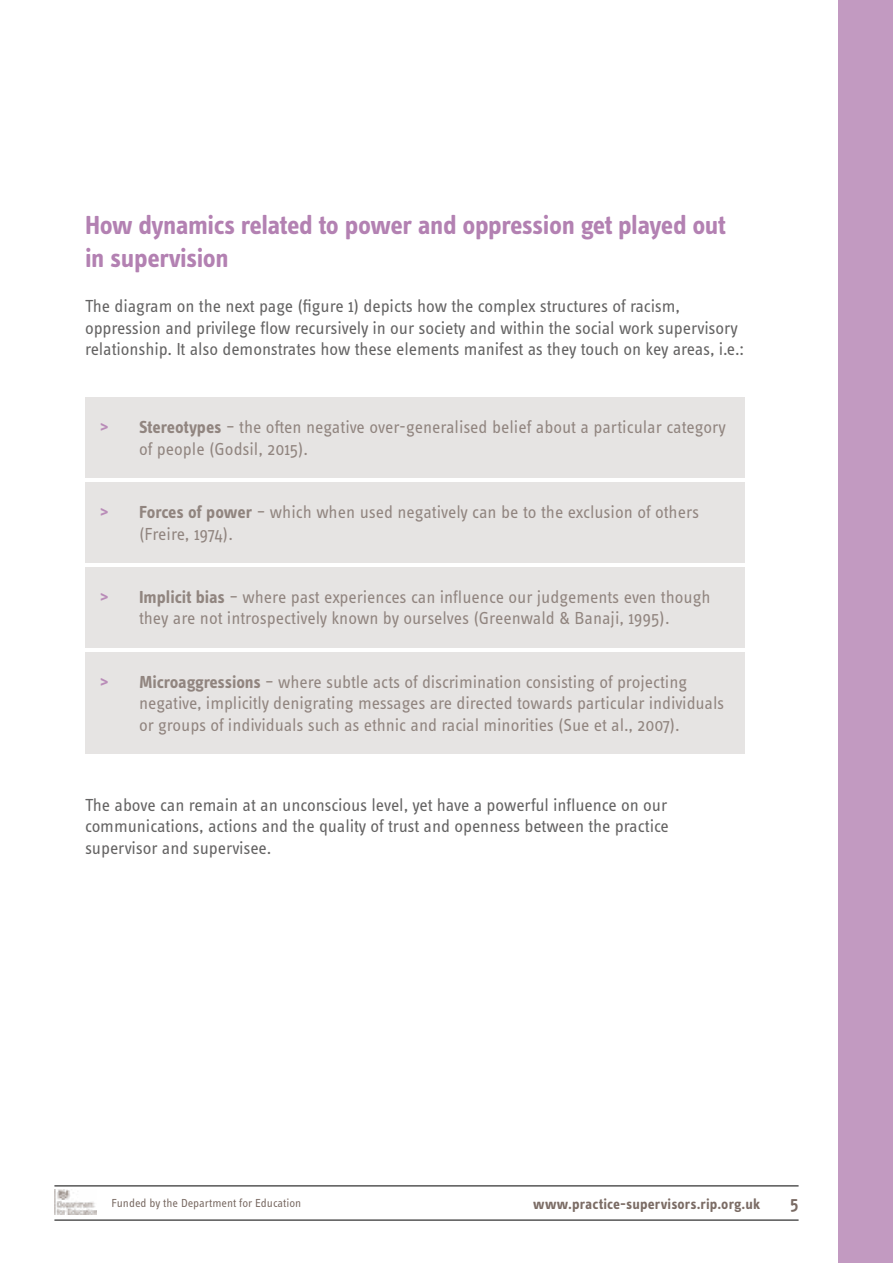
<style>
.page{position:relative;width:893px;height:1263px;background:#fff}
.page>*{position:absolute;margin:0;border:0;box-sizing:border-box;transform-origin:0 0}
.t1{font:700 27px/33px "Info Text Pro";letter-spacing:-.015em;color:#b381b2}
.t2{font:18px/21.6px "Info Text Pro";letter-spacing:-.005em;color:#877a74}
.t3{font:18px/21.6px "Info Text Pro";letter-spacing:-.005em;color:#646363}
.t4{font:600 18px "Info Text Pro";color:#7a6b64}
.t5{font:700 15px "Info Text Pro";letter-spacing:.01em;color:#7b6c65}
.t6{font:12px "Info Text Pro";color:#7a6b64}
.s1{font-weight:700;color:#b481b3}
.s2{font-weight:700}
</style>
<div class="page">
<div style="left:838px;top:0;width:55px;height:1263px;background:#c29ac1"></div>
<hr style="left:54px;top:1220px;width:745px;height:1px;background:#000">
<hr style="left:54px;top:1185px;width:745px;height:1px;background:#000">
<img style="left:54px;top:1190px;width:42px;height:25px">
<div style="left:85px;top:398px;width:659px;height:80px;background:#e4e1e0"></div>
<div style="left:85px;top:482px;width:659px;height:81px;background:#e4e1e0"></div>
<div style="left:85px;top:567px;width:659px;height:81px;background:#e4e1e0"></div>
<div style="left:85px;top:652px;width:659px;height:102px;background:#e4e1e0"></div>
<h1 class="t1" style="left:85px;top:208px;width:642px">How dynamics related to power and oppression get played out in supervision</h1>
<p class="t3" style="left:85px;top:295px;width:661px">The diagram on the next page (figure 1) depicts how the complex structures of racism, oppression and privilege flow recursively in our society and within the social work supervisory relationship. It also demonstrates how these elements manifest as they touch on key areas, i.e.:</p>
<p class="t2" style="left:139px;top:416px;width:588px;text-indent:-39px"><span class="s1">&gt;</span> <span class="s2">Stereotypes</span> – the often negative over-generalised belief about a particular category of people (Godsil, 2015).</p>
<p class="t2" style="left:139px;top:501px;width:562px;text-indent:-39px"><span class="s1">&gt;</span> <span class="s2">Forces of power</span> – which when used negatively can be to the exclusion of others (Freire, 1974).</p>
<p class="t2" style="left:100px;top:585px;width:612px;text-align:center"><span class="s1">&gt;</span> <span class="s2">Implicit bias</span> – where past experiences can influence our judgements even though they are not introspectively known by ourselves (Greenwald &amp; Banaji, 1995).</p>
<p class="t2" style="left:139px;top:670px;width:587px;text-indent:-39px"><span class="s1">&gt;</span> <span class="s2">Microaggressions</span> – where subtle acts of discrimination consisting of projecting negative, implicitly denigrating messages are directed towards particular individuals or groups of individuals such as ethnic and racial minorities (Sue et al., 2007).</p>
<p class="t3" style="left:85px;top:793px;width:585px;text-align:justify">The above can remain at an unconscious level, yet have a powerful influence on our communications, actions and the quality of trust and openness between the practice supervisor and supervisee.</p>
<p class="t6" style="left:111px;top:1196px;width:191px">Funded by the Department for Education</p>
<p class="t5" style="left:533px;top:1195px;width:228px">www.practice-supervisors.rip.org.uk</p>
<p class="t4" style="left:790px;top:1192px;width:10px">5</p>
</div>
